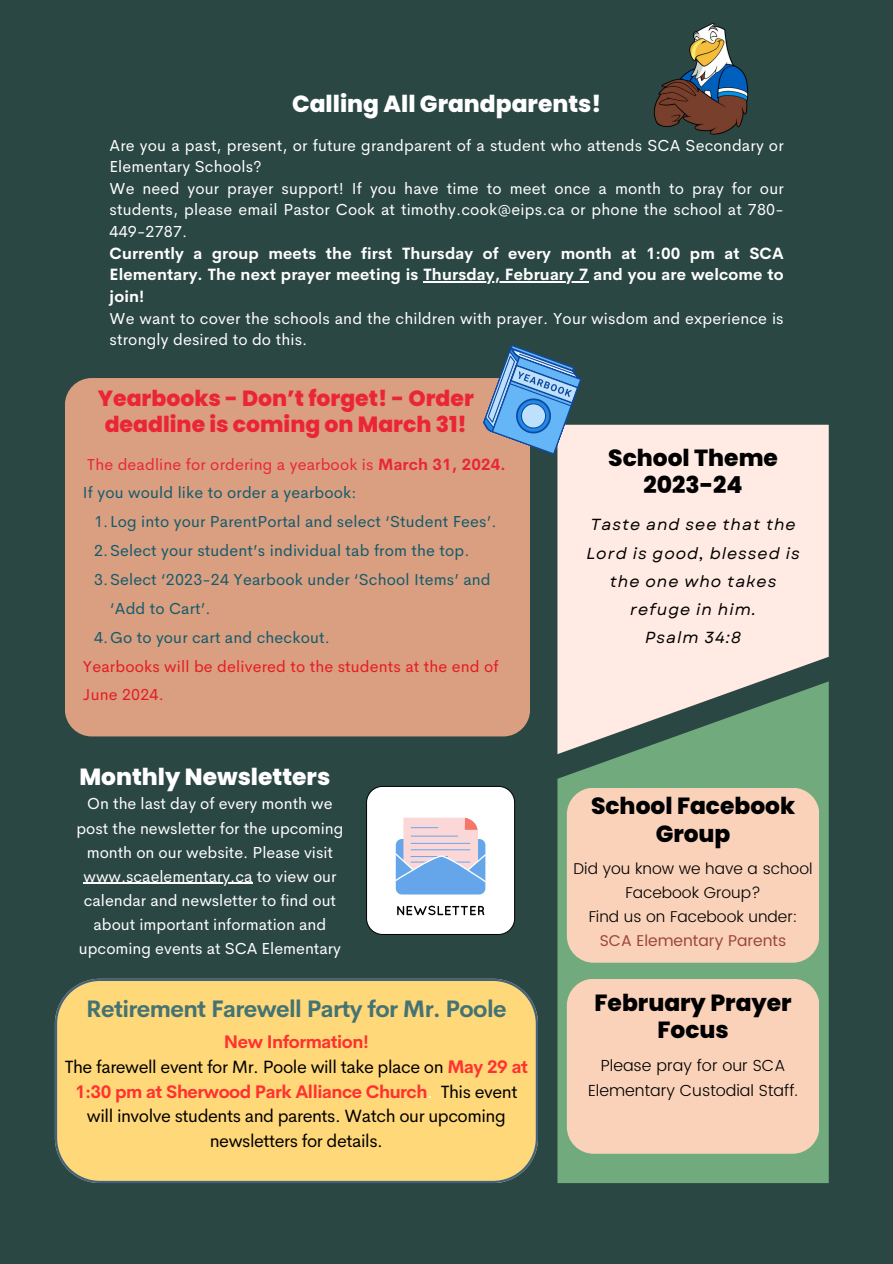
<style>
.page{position:relative;width:893px;height:1264px;background:#fff}
.page>*{position:absolute;margin:0;border:0;box-sizing:border-box;transform-origin:0 0}
.t1{font:800 23.4px/27px "Poppins";color:#000;text-align:center}
.t2{font:800 23.4px "Poppins";color:#fff}
.t3{font:700 23.4px "Cerebri Sans";letter-spacing:-.025em;color:#457373}
.t4{font:800 21.9px/25.8px "Poppins";color:#ea2636;text-align:center}
.t5{font:17.85px/24.8px "Cerebri Sans";letter-spacing:-.025em;color:#000;text-align:center}
.t6{font:16.05px/21.6px "Cerebri Sans";letter-spacing:.01em;color:#fff}
.t7{font:16.05px/28.8px "Cerebri Sans";letter-spacing:.01em;color:#115b6c}
.t8{font:700 16.05px/21.6px "Cerebri Sans";letter-spacing:.01em;color:#fff}
.t9{font:italic 16.05px/28px "Garet";letter-spacing:.06em;color:#000;text-align:center}
.t10{font:16.05px/28.8px "Cerebri Sans";letter-spacing:.01em;color:#e51a23}
.t11{font:16.05px "Cerebri Sans";letter-spacing:.01em;color:#ea2636}
.t12{font:300 16.05px "Poppins";color:#000}
.t13{font:300 15.6px/24px "Poppins";color:#000;text-align:center}
.t14{font:15.6px "Poppins";color:#9c4639}
.s1{font-weight:700}
.s2{font-weight:700;color:#ff3131}
.s3{color:#fbfefb}
</style>
<div class="page">
<div style="left:0;top:0;width:892px;height:1263px;background:#2b4743"></div>
<div style="left:557px;top:754px;width:271px;height:429px;background:#71ab7d"></div>
<svg style="left:557px;top:425px;width:271px;height:329px;background:#e5dacf"></svg>
<div style="left:65px;top:378px;width:464px;height:358px;background:#da9e80;border-radius:27px"></div>
<svg style="left:483px;top:345px;width:99px;height:110px"></svg>
<svg style="left:366px;top:786px;width:149px;height:149px;background:#dbdfea"></svg>
<div style="left:566px;top:787px;width:253px;height:175px;background:#fad2ba;border-radius:27px"></div>
<div style="left:566px;top:978px;width:253px;height:175px;background:#fad2ba;border-radius:27px"></div>
<hr style="left:423px;top:281px;width:165px;height:1px;background:#fff">
<div style="left:55px;top:978px;width:482px;height:205px;background:#ffd879"></div>
<img style="left:653px;top:23px;width:96px;height:112px">
<hr style="left:83px;top:882px;width:169px;height:1px;background:#fff">
<p class="t2" style="left:292px;top:87px;width:311px">Calling All Grandparents!</p>
<p class="t6" style="left:110px;top:134px;width:675px">Are you a past, present, or future grandparent of a student who attends SCA Secondary or<br>Elementary Schools?</p>
<p class="t6" style="left:110px;top:177px;width:675px;text-align:justify">We need your prayer support! If you have time to meet once a month to pray for our students, please email Pastor Cook at timothy.cook@eips.ca or phone the school at 780- 449-2787.</p>
<p class="t8" style="left:110px;top:242px;width:675px">Currently a group meets the first Thursday of every month at 1:00 pm at SCA<br>Elementary. The next prayer meeting is Thursday, February 7 and you are welcome to</p>
<p class="t6" style="left:110px;top:285px;width:675px"><span class="s1">join!<br></span>We want to cover the schools and the children with prayer. Your wisdom and experience is strongly desired to do this.</p>
<p class="t4" style="left:98px;top:386px;width:377px">Yearbooks - Don’t forget! - Order deadline is coming on March 31!</p>
<p class="t11" style="left:87px;top:453px;width:420px">The deadline for ordering a yearbook is <span class="s1">March 31, 2024.</span></p>
<h1 class="t7" style="left:83px;top:478px;width:275px">If you would like to order a yearbook:</h1>
<p class="t7" style="left:94px;top:507px;width:404px">1.Log into your ParentPortal and select ‘Student Fees’.</p>
<p class="t7" style="left:94px;top:536px;width:377px">2.Select your student’s individual tab from the top.</p>
<h1 class="t7" style="left:110px;top:565px;width:382px;text-indent:-16px">3.Select ‘2023-24 Yearbook under ‘School Items’ and ‘Add to Cart’.</h1>
<p class="t7" style="left:94px;top:622px;width:237px">4.Go to your cart and checkout.</p>
<h1 class="t10" style="left:83px;top:651px;width:417px">Yearbooks will be delivered to the students at the end of<br>June 2024.</h1>
<p class="t2" style="left:79px;top:760px;width:252px">Monthly Newsletters</p>
<h1 class="t6" style="left:76px;top:791px;width:268px;line-height:24px;text-align:center">On the last day of every month we post the newsletter for the upcoming month on our website. Please visit</h1>
<p class="t6" style="left:79px;top:864px;width:263px;line-height:24px;text-align:center">www.scaelementary.ca to view our calendar and newsletter to find out about important information and upcoming events at SCA Elementary</p>
<h2 class="t3" style="left:86px;top:993px;width:422px">Retirement Farewell Party for Mr. Poole</h2>
<p class="t5" style="left:65px;top:1029px;width:464px"><span class="s2">New Information!<br></span>The farewell event for Mr. Poole will take place on <span class="s2">May 29 at 1:30 pm at Sherwood Park Alliance Church</span><span class="s3">.</span> This event will involve students and parents. Watch our upcoming newsletters for details.</p>
<p class="t1" style="left:608px;top:444px;width:171px">School Theme<br>2023-24</p>
<p class="t9" style="left:586px;top:511px;width:215px">Taste and see that the<br>Lord is good, blessed is the one who takes refuge in him.</p>
<p class="t9" style="left:645px;top:623px;width:97px">Psalm 34:8</p>
<p class="t1" style="left:591px;top:792px;width:206px">School Facebook<br>Group</p>
<h1 class="t13" style="left:573px;top:856px;width:240px">Did you know we have a school<br>Facebook Group?</h1>
<p class="t13" style="left:588px;top:904px;width:210px">Find us on Facebook under:</p>
<p class="t14" style="left:599px;top:931px;width:188px">SCA Elementary Parents</p>
<p class="t1" style="left:594px;top:989px;width:198px">February Prayer<br>Focus</p>
<h1 class="t12" style="left:600px;top:1055px;width:186px">Please pray for our SCA</h1>
<p class="t12" style="left:588px;top:1080px;width:211px">Elementary Custodial Staff.</p>
</div>
